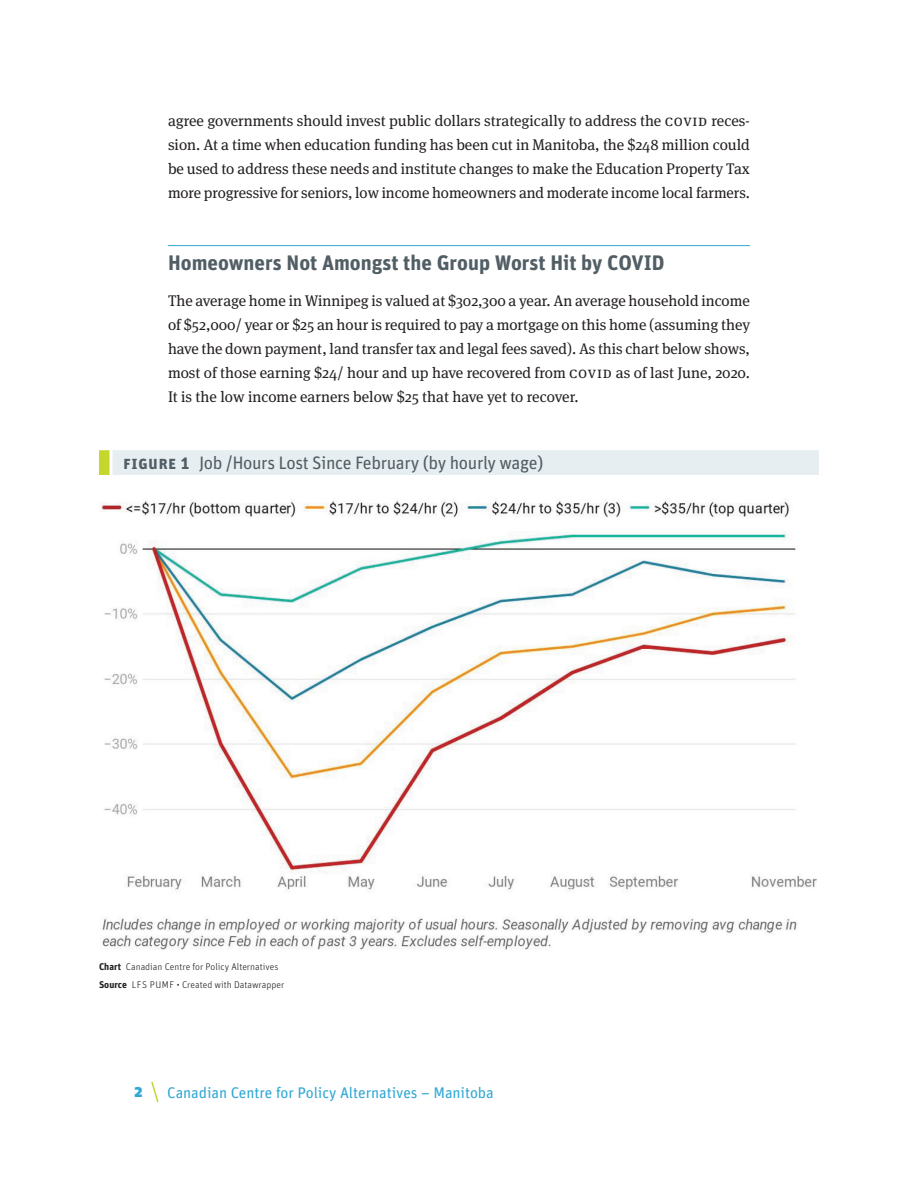
<style>
.page{position:relative;width:918px;height:1188px;background:#fff}
.page>*{position:absolute;margin:0;border:0;box-sizing:border-box;transform-origin:0 0}
.Subhead{font:700 21px "Unit OT";color:#525e65}
.Figure_title{font:18px "Unit OT";letter-spacing:-.02em;color:#525e65}
.Body_text__no_indent{font:15.3px/24px "Meta Serif OT";color:#231f20;text-align:justify}
.Body_text{font:15.3px/24px "Meta Serif OT";letter-spacing:-.005em;color:#231f20;text-align:justify}
.t1{font:15.3px "Unit OT";letter-spacing:-.005em;color:#31a8d5}
.t2{font:900 15.3px "Unit";color:#31a8d5}
.Figure_source{font:300 9.75px "Unit";color:#231f20}
.s1{font-weight:700}
.s2{font-family:"Unit OT";font-weight:700}
</style>
<div class="page">
<svg style="left:151px;top:1081px;width:8px;height:22px"></svg>
<hr style="left:168px;top:245px;width:582px;height:1px;background:#31a8d5">
<div style="left:112px;top:450px;width:707px;height:25px;background:#e7eef1"></div>
<div style="left:99px;top:450px;width:11px;height:25px;background:#c5d62d"></div>
<img style="left:100px;top:500px;width:717px;height:450px">
<p class="Body_text" style="left:168px;top:109px;width:584px">agree governments should invest public dollars strategically to address the CO VID reces&shy;sion. At a time when education funding has been cut in Manitoba, the $248 million could be used to address these needs and institute changes to make the Education Property Tax more progressive for seniors, low income homeowners and moderate income local farmers.</p>
<p class="Subhead" style="left:168px;top:250px;width:498px">Homeowners Not Amongst the Group Worst Hit by COVID</p>
<p class="Body_text__no_indent" style="left:168px;top:289px;width:584px">The average home in Winnipeg is valued at $302,300 a year. An average household income of $52,000/ year or $25 an hour is required to pay a mortgage on this home (assuming they have the down payment, land transfer tax and legal fees saved). As this chart below shows, most of those earning $24/ hour and up have recovered from COVID as of last June, 2020.<br>It is the low income earners below $25 that have yet to recover.</p>
<p class="Figure_title" style="left:123px;top:452px;width:422px"><span class="s1">figure 1</span> Job /Hours Lost Since February (by hourly wage)</p>
<p class="Figure_source" style="left:99px;top:961px;width:181px"><span class="s2">Chart</span> Canadian Centre for Policy Alternatives</p>
<p class="Figure_source" style="left:99px;top:979px;width:187px"><span class="s2">Source</span> LFS PUMF • Created with Datawrapper</p>
<p class="t2" style="left:135px;top:1082px;width:9px">2</p>
<p class="t1" style="left:167px;top:1084px;width:328px">Canadian Centre for Policy Alternatives – Manitoba</p>
</div>
